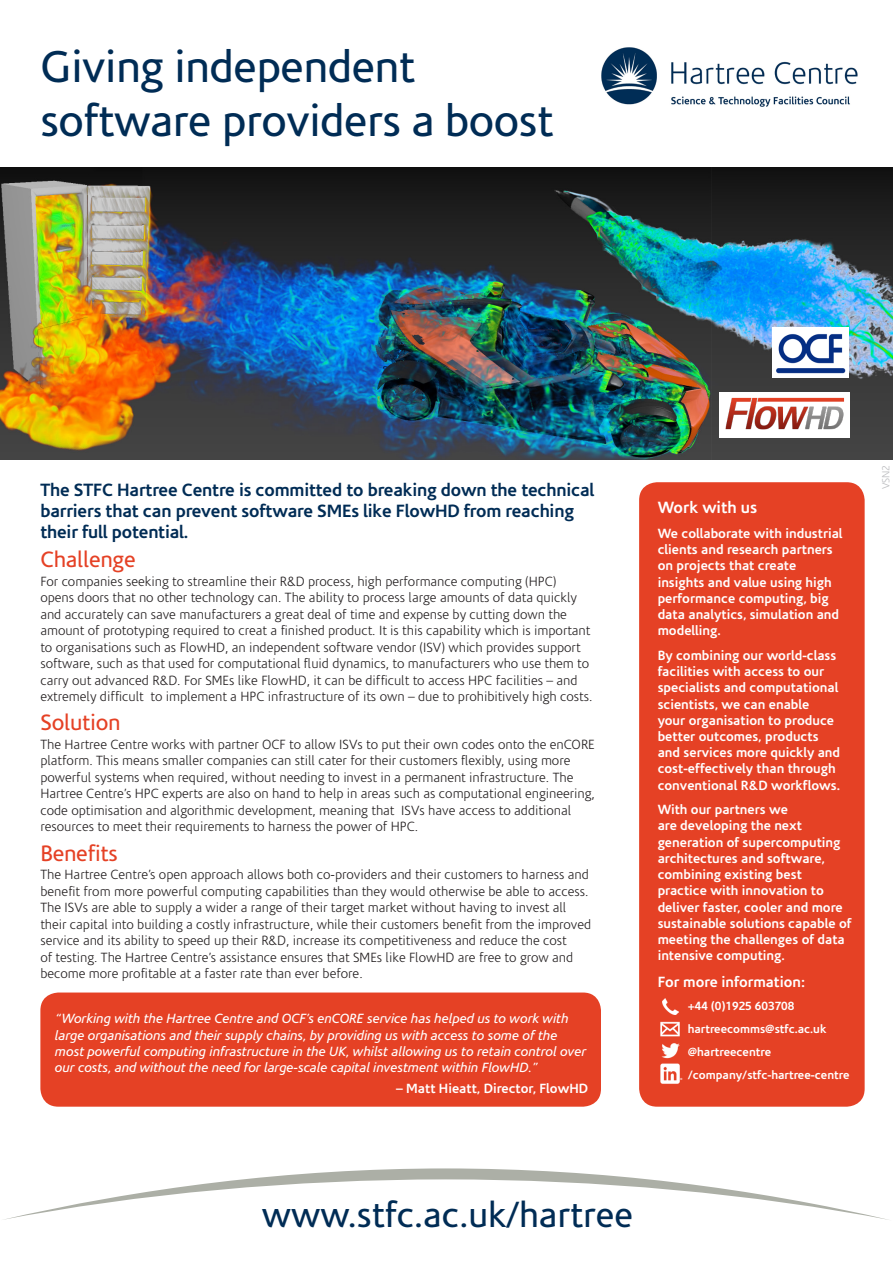
<style>
.page{position:relative;width:893px;height:1263px;background:#fff}
.page>*{position:absolute;margin:0;border:0;box-sizing:border-box;transform-origin:0 0}
.t1{font:45px "Corisande";letter-spacing:-.01em;color:#002c55}
.t2{font:36px "Corisande";color:#002c55}
.Subtitle{font:22.5px "Corisande";letter-spacing:-.01em;color:#e54125}
.Bold_Para{font:700 18px/21px "Corisande";letter-spacing:-.01em;color:#002c55}
.t3{font:700 16.5px "Corisande";color:#fff}
.t4{font:700 15px "Corisande";color:#fff}
.Paragraphs{font:300 13.5px/16.5px "Corisande";color:#231f20}
.t5{font:700 13.5px/16.2px "Corisande";color:#fff}
.t6{font:italic 13.5px/16.2px "Corisande";color:#fff}
.t7{font:700 12px "Corisande";color:#fff}
.t8{font:300 10.5px "Corisande";color:#babbbe}
.t9{font:700 3px "Corisande";color:#fff}
</style>
<div class="page">
<img style="left:0;top:168px;width:893px;height:292px">
<div style="left:772px;top:327px;width:77px;height:51px;background:#fff"></div>
<img style="left:776px;top:334px;width:70px;height:39px">
<div style="left:719px;top:392px;width:130px;height:46px;background:#fff"></div>
<img style="left:726px;top:397px;width:118px;height:33px">
<div style="left:40px;top:992px;width:561px;height:115px;background:#e54125;border-radius:18px"></div>
<img style="left:601px;top:48px;width:257px;height:58px">
<div style="left:639px;top:482px;width:226px;height:625px;background:#e54125;border-radius:18px"></div>
<svg style="left:4px;top:1168px;width:885px;height:52px"></svg>
<img style="left:660px;top:1021px;width:20px;height:63px">
<img style="left:662px;top:998px;width:16px;height:16px">
<p class="t1" style="left:40px;top:42px;width:376px">Giving independent</p>
<p class="t1" style="left:40px;top:96px;width:514px">software providers a boost</p>
<p class="Bold_Para" style="left:40px;top:479px;width:556px">The STFC Hartree Centre is committed to breaking down the technical barriers that can prevent software SMEs like FlowHD from reaching their full potential.</p>
<p class="Subtitle" style="left:40px;top:547px;width:97px">Challenge</p>
<p class="Paragraphs" style="left:40px;top:573px;width:554px">For companies seeking to streamline their R&amp;D process, high performance computing (HPC) opens doors that no other technology can. The ability to process large amounts of data quickly and accurately can save manufacturers a great deal of time and expense by cutting down the amount of prototyping required to creat a finished product. It is this capability which is important to organisations such as FlowHD, an independent software vendor (ISV) which provides support software, such as that used for computational fluid dynamics, to manufacturers who use them to carry out advanced R&amp;D. For SMEs like FlowHD, it can be difficult to access HPC facilities – and extremely difficult to implement a HPC infrastructure of its own – due to prohibitively high costs.</p>
<p class="Subtitle" style="left:40px;top:710px;width:82px">Solution</p>
<p class="Paragraphs" style="left:40px;top:736px;width:556px">The Hartree Centre works with partner OCF to allow ISVs to put their own codes onto the enCORE platform. This means smaller companies can still cater for their customers flexibly, using more powerful systems when required, without needing to invest in a permanent infrastructure. The Hartree Centre’s HPC experts are also on hand to help in areas such as computational engineering, code optimisation and algorithmic development, meaning that ISVs have access to additional resources to meet their requirements to harness the power of HPC.</p>
<p class="Subtitle" style="left:40px;top:841px;width:79px">Benefits</p>
<p class="Paragraphs" style="left:40px;top:867px;width:552px">The Hartree Centre’s open approach allows both co-providers and their customers to harness and benefit from more powerful computing capabilities than they would otherwise be able to access.<br>The ISVs are able to supply a wider a range of their target market without having to invest all their capital into building a costly infrastructure, while their customers benefit from the improved service and its ability to speed up their R&amp;D, increase its competitiveness and reduce the cost<br>of testing. The Hartree Centre’s assistance ensures that SMEs like FlowHD are free to grow and become more profitable at a faster rate than ever before.</p>
<p class="t6" style="left:55px;top:1011px;width:533px">“Working with the Hartree Centre and OCF’s enCORE service has helped us to work with large organisations and their supply chains, by providing us with access to some of the most powerful computing infrastructure in the UK, whilst allowing us to retain control over our costs, and without the need for large-scale capital investment within FlowHD.”</p>
<p class="t5" style="left:396px;top:1080px;width:193px">– Matt Hieatt, Director, FlowHD</p>
<p class="t3" style="left:658px;top:498px;width:101px">Work with us</p>
<p class="t5" style="left:658px;top:525px;width:186px">We collaborate with industrial clients and research partners on projects that create insights and value using high performance computing, big data analytics, simulation and modelling.</p>
<p class="t5" style="left:658px;top:647px;width:184px">By combining our world-class facilities with access to our specialists and computational scientists, we can enable your organisation to produce better outcomes, products and services more quickly and cost-effectively than through conventional R&amp;D workflows.</p>
<p class="t5" style="left:658px;top:802px;width:195px">With our partners we<br>are developing the next generation of supercomputing architectures and software, combining existing best practice with innovation to deliver faster, cooler and more sustainable solutions capable of meeting the challenges of data intensive computing.</p>
<p class="t4" style="left:658px;top:973px;width:149px">For more information:</p>
<p class="t7" style="left:688px;top:999px;width:108px">+44 (0)1925 603708</p>
<p class="t7" style="left:688px;top:1022px;width:140px">hartreecomms@stfc.ac.uk</p>
<p class="t7" style="left:688px;top:1045px;width:85px">@hartreecentre</p>
<p class="t7" style="left:688px;top:1068px;width:163px">/company/stfc-hartree-centre</p>
<p class="t9" style="left:680px;top:1077px;width:4px">®</p>
<p class="t8" style="left:880px;top:489px;width:26px;rotate:-90deg">VSN2</p>
<p class="t2" style="left:262px;top:1195px;width:373px">www.stfc.ac.uk/hartree</p>
</div>
